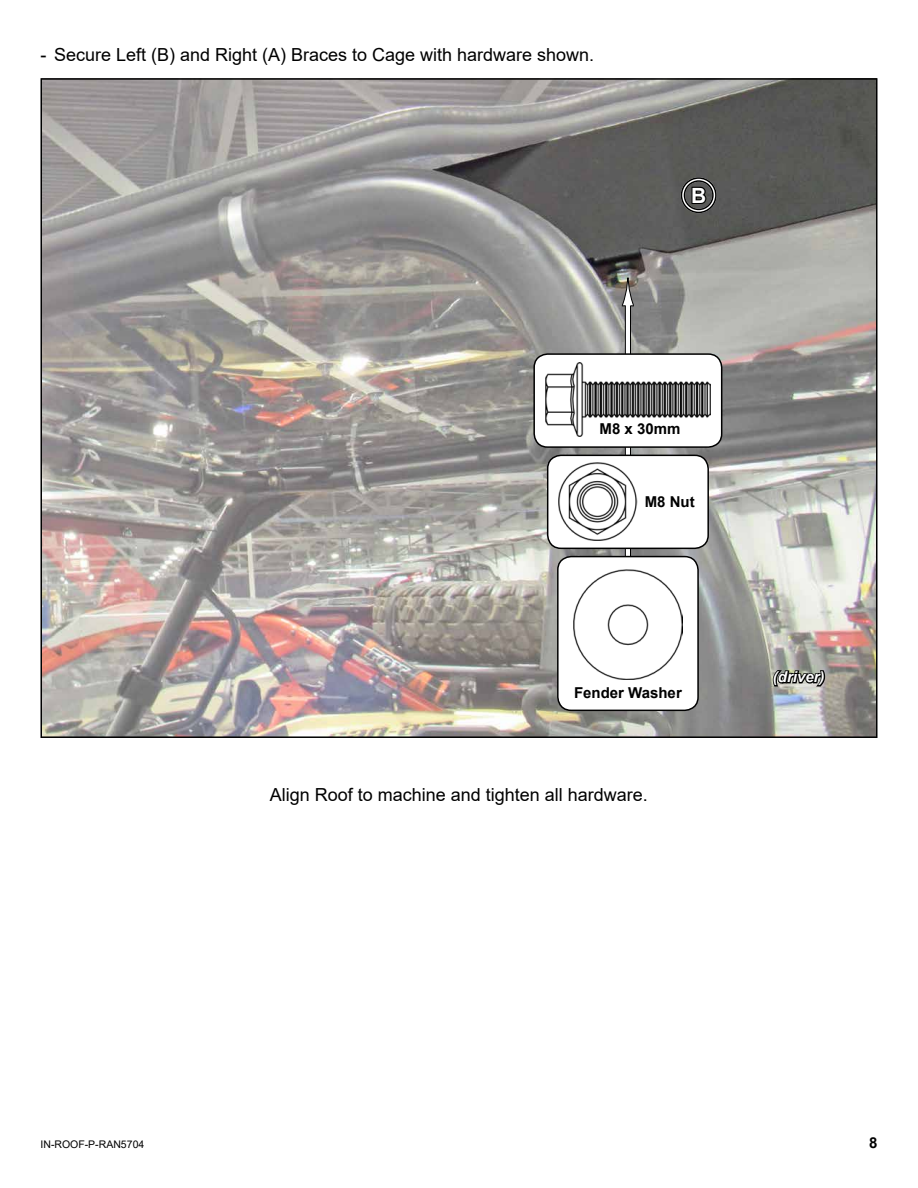
<style>
.page{position:relative;width:918px;height:1188px;background:#fff}
.page>*{position:absolute;margin:0;border:0;box-sizing:border-box;transform-origin:0 0}
.t1{font:700 21px "Arial";color:#fff}
.t2{font:18px "Arial";color:#000}
.t3{font:700 15px "Arial";color:#000}
.t4{font:italic 700 15px "Arial";color:#fff}
.t5{font:10.5px "Arial";color:#000}
</style>
<div class="page">
<img style="left:43px;top:81px;width:832px;height:654px">
<svg style="left:771px;top:669px;width:56px;height:19px"></svg>
<svg style="left:690px;top:185px;width:18px;height:20px"></svg>
<div style="left:681px;top:177px;width:36px;height:36px;border:4px solid #fff;border-radius:50%"></div>
<div style="left:681px;top:177px;width:36px;height:36px;border:1px solid #000;border-radius:50%"></div>
<div style="left:684px;top:180px;width:30px;height:30px;border:1px solid #000;border-radius:50%"></div>
<div style="left:625px;top:305px;width:6px;height:264px;background:#fff"></div>
<div style="left:625px;top:305px;width:6px;height:264px;border:1px solid #000"></div>
<svg style="left:621px;top:278px;width:14px;height:29px"></svg>
<div style="left:548px;top:455px;width:160px;height:93px;background:#fff;border-radius:14px"></div>
<div style="left:547px;top:455px;width:162px;height:94px;border:2px solid #000;border-radius:14px"></div>
<img style="left:558px;top:463px;width:79px;height:78px">
<div style="left:558px;top:557px;width:140px;height:153px;background:#fff;border-radius:14px"></div>
<div style="left:557px;top:556px;width:142px;height:155px;border:2px solid #000;border-radius:14px"></div>
<img style="left:573px;top:570px;width:110px;height:109px">
<div style="left:534px;top:354px;width:188px;height:93px;background:#fff;border-radius:14px"></div>
<div style="left:533px;top:353px;width:189px;height:95px;border:2px solid #000;border-radius:14px"></div>
<img style="left:545px;top:362px;width:166px;height:74px">
<p class="t2" style="left:40px;top:42px;width:555px">- Secure Left (B) and Right (A) Braces to Cage with hardware shown.</p>
<p class="t1" style="left:691px;top:181px;width:17px">B</p>
<p class="t3" style="left:600px;top:418px;width:82px">M8 x 30mm</p>
<p class="t3" style="left:645px;top:491px;width:51px">M8 Nut</p>
<p class="t3" style="left:574px;top:682px;width:109px">Fender Washer</p>
<p class="t2" style="left:270px;top:782px;width:380px">Align Roof to machine and tighten all hardware.</p>
<p class="t4" style="left:773px;top:667px;width:53px">(driver)</p>
<p class="t5" style="left:40px;top:1137px;width:105px">IN-ROOF-P-RAN5704</p>
<p class="t3" style="left:869px;top:1132px;width:10px">8</p>
</div>
